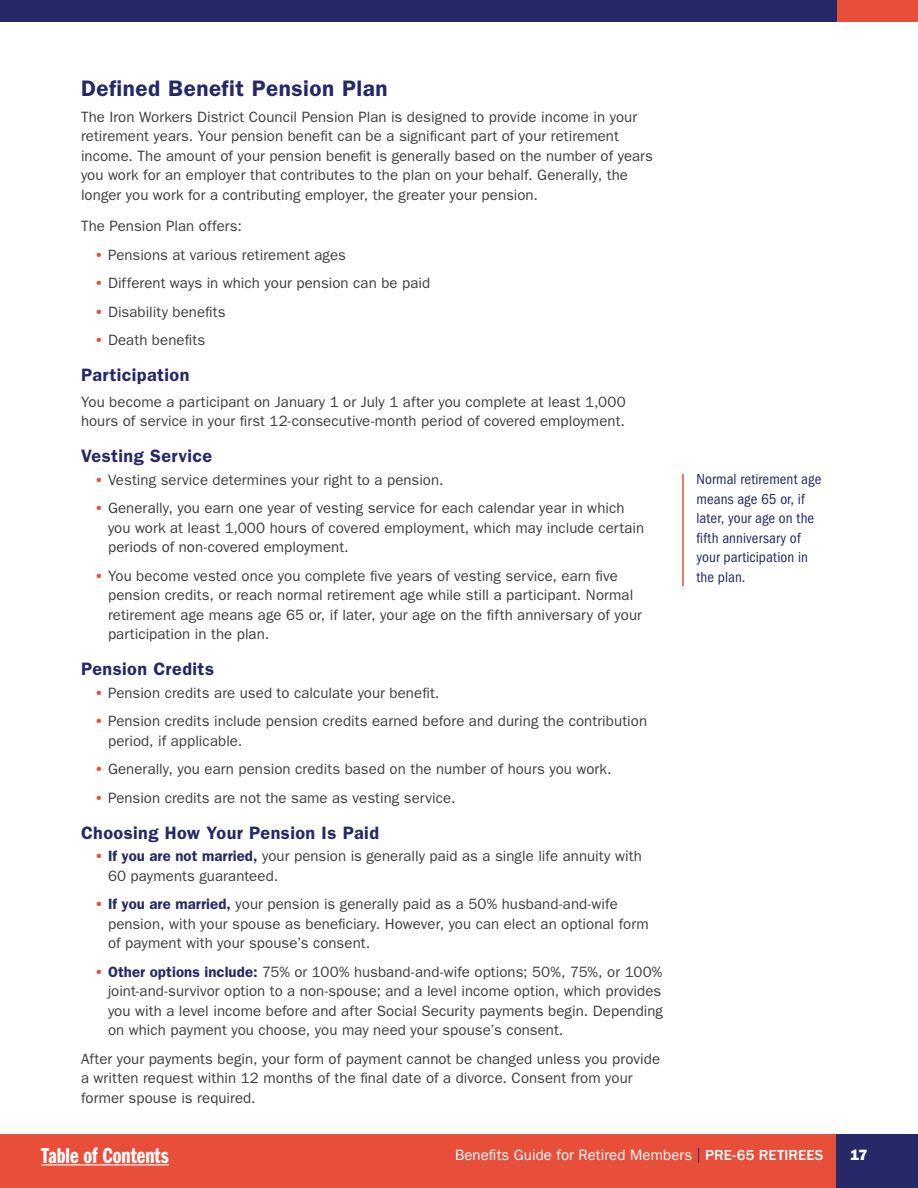
<style>
.page{position:relative;width:918px;height:1188px;background:#fff}
.page>*{position:absolute;margin:0;border:0;box-sizing:border-box;transform-origin:0 0}
.t1{font:600 22.5px "ITC Franklin Gothic Std";letter-spacing:.025em;color:#252967}
.t2{font:22.5px "ITC Franklin Gothic Std Dm Cp";color:#fff}
.t3{font:600 18px "ITC Franklin Gothic Std";letter-spacing:.025em;color:#252967}
.Body_Text{font:15px/19.5px "ITC Franklin Gothic Std";letter-spacing:.005em;color:#3e3e3f}
.Bullet_1{font:15px/19.5px "ITC Franklin Gothic Std";letter-spacing:.005em;color:#3e3e3f}
.Callout_body_text{font:condensed 15px/19.5px "ITC Franklin Gothic Std";letter-spacing:.005em;color:#252967}
.t4{font:15px "ITC Franklin Gothic Std";letter-spacing:.005em;color:#fff}
.t5{font:15px "ITC Franklin Gothic Std Hvy";color:#fff}
.s1{font-weight:600;color:#e84f3b}
.s2{font-weight:600;color:#252967}
.s3{color:#252967}
.s4{font-weight:500}
</style>
<div class="page">
<div style="left:1px;top:0;width:836px;height:22px;background:#252967"></div>
<div style="left:837px;top:0;width:81px;height:22px;background:#e84f3b"></div>
<svg style="left:0;top:0;width:1px;height:22px"></svg>
<div style="left:0;top:1134px;width:851px;height:54px;background:#e84f3b"></div>
<div style="left:837px;top:1134px;width:81px;height:54px;background:#252967"></div>
<hr style="left:41px;top:1164px;width:128px;height:1px;background:#fff">
<hr style="left:682px;top:474px;width:2px;height:112px;background:#e84f3b">
<h2 class="t1" style="left:81px;top:75px;width:308px">Defined Benefit Pension Plan</h2>
<p class="Body_Text" style="left:81px;top:107px;width:574px">The Iron Workers District Council Pension Plan is designed to provide income in your retirement years. Your pension benefit can be a significant part of your retirement income. The amount of your pension benefit is generally based on the number of years you work for an employer that contributes to the plan on your behalf. Generally, the longer you work for a contributing employer, the greater your pension.</p>
<p class="Body_Text" style="left:81px;top:217px;width:162px">The Pension Plan offers:</p>
<p class="Body_Text" style="left:94px;top:245px;width:253px"><span class="s1">•</span> Pensions at various retirement ages</p>
<p class="Body_Text" style="left:94px;top:274px;width:337px"><span class="s1">•</span> Different ways in which your pension can be paid</p>
<p class="Body_Text" style="left:94px;top:302px;width:133px"><span class="s1">•</span> Disability benefits</p>
<p class="Body_Text" style="left:94px;top:331px;width:112px"><span class="s1">•</span> Death benefits</p>
<h3 class="t3" style="left:81px;top:365px;width:110px">Participation</h3>
<p class="Body_Text" style="left:81px;top:392px;width:546px">You become a participant on January 1 or July 1 after you complete at least 1,000 hours of service in your first 12-consecutive-month period of covered employment.</p>
<h3 class="t3" style="left:81px;top:446px;width:133px">Vesting Service</h3>
<p class="Body_Text" style="left:94px;top:470px;width:351px"><span class="s1">•</span> Vesting service determines your right to a pension.</p>
<p class="Body_Text" style="left:108px;top:499px;width:538px;text-indent:-14px"><span class="s1">•</span> Generally, you earn one year of vesting service for each calendar year in which you work at least 1,000 hours of covered employment, which may include certain periods of non-covered employment.</p>
<p class="Body_Text" style="left:108px;top:566px;width:536px;text-indent:-14px"><span class="s1">•</span> You become vested once you complete five years of vesting service, earn five pension credits, or reach normal retirement age while still a participant. Normal retirement age means age 65 or, if later, your age on the fifth anniversary of your participation in the plan.</p>
<h3 class="t3" style="left:81px;top:659px;width:135px">Pension Credits</h3>
<p class="Body_Text" style="left:94px;top:683px;width:346px"><span class="s1">•</span> Pension credits are used to calculate your benefit.</p>
<p class="Body_Text" style="left:108px;top:712px;width:541px;text-indent:-14px"><span class="s1">•</span> Pension credits include pension credits earned before and during the contribution period, if applicable.</p>
<p class="Body_Text" style="left:94px;top:760px;width:519px"><span class="s1">•</span> Generally, you earn pension credits based on the number of hours you work.</p>
<p class="Body_Text" style="left:94px;top:788px;width:363px"><span class="s1">•</span> Pension credits are not the same as vesting service.</p>
<h3 class="t3" style="left:81px;top:822px;width:300px">Choosing How Your Pension Is Paid</h3>
<p class="Body_Text" style="left:108px;top:847px;width:535px;text-indent:-14px"><span class="s1">•</span> <span class="s2">If you are not married,</span> your pension is generally paid as a single life annuity with<br>60 payments guaranteed.</p>
<p class="Body_Text" style="left:108px;top:895px;width:542px;text-indent:-14px"><span class="s1">•</span> <span class="s2">If you are married,</span> your pension is generally paid as a 50% husband-and-wife pension, with your spouse as beneficiary. However, you can elect an optional form of payment with your spouse’s consent.</p>
<p class="Body_Text" style="left:108px;top:962px;width:557px;text-indent:-14px"><span class="s1">•</span> <span class="s2">Other options include:</span> 75% or 100% husband-and-wife options; 50%, 75%, or 100% joint-and-survivor option to a non-spouse; and a level income option, which provides you with a level income before and after Social Security payments begin. Depending on which payment you choose, you may need your spouse’s consent.</p>
<p class="Bullet_1" style="left:81px;top:1049px;width:581px">After your payments begin, your form of payment cannot be changed unless you provide a written request within 12 months of the final date of a divorce. Consent from your former spouse is required.</p>
<p class="Callout_body_text" style="left:697px;top:470px;width:126px">Normal retirement age means age 65 or, if later, your age on the fifth anniversary of your participation in the plan.</p>
<h1 class="t2" style="left:41px;top:1143px;width:129px">Table of Contents</h1>
<p class="t4" style="left:455px;top:1146px;width:370px">Benefits Guide for Retired Members <span class="s3">|</span> <span class="s4">PRE-65 RETIREES</span></p>
<p class="t5" style="left:850px;top:1146px;width:19px">17</p>
</div>
